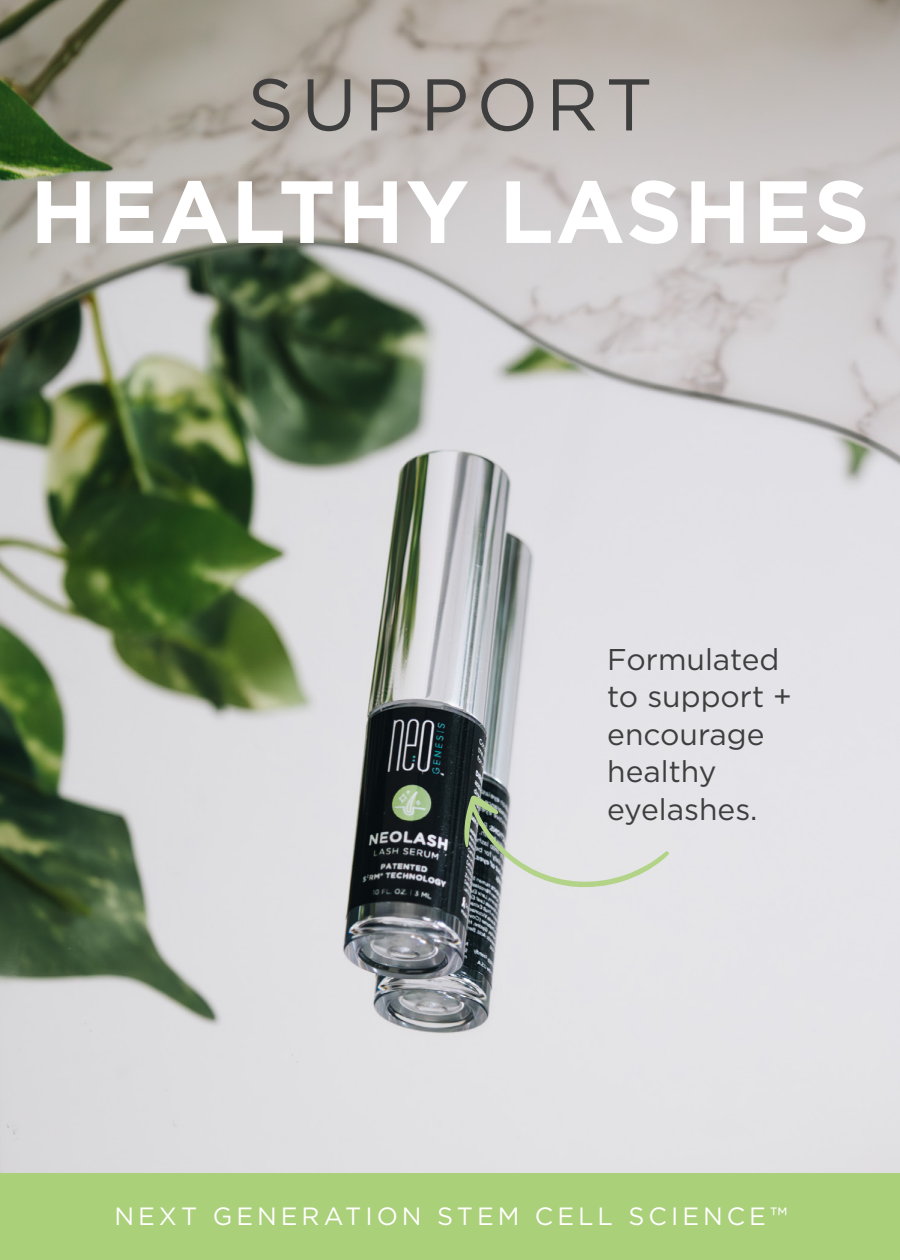
<style>
.page{position:relative;width:900px;height:1260px;background:#fff}
.page>*{position:absolute;margin:0;border:0;box-sizing:border-box;transform-origin:0 0}
.t1{font:700 88px "Gotham";letter-spacing:.02em;color:#fff}
.t2{font:73px "Gotham";letter-spacing:.1em;color:#3e3e3f}
.t3{font:30px/37.5px "Gotham";color:#3e3e3f}
.t4{font:25px "Gotham";letter-spacing:.16em;color:#fff}
</style>
<div class="page">
<img style="left:0;top:0;width:900px;height:1174px">
<svg style="left:464px;top:795px;width:206px;height:93px"></svg>
<div style="left:0;top:1174px;width:900px;height:86px;background:#abd07a"></div>
<p class="t2" style="left:247px;top:58px;width:407px">SUPPORT</p>
<p class="t1" style="left:30px;top:153px;width:841px">HEALTHY LASHES</p>
<p class="t3" style="left:607px;top:640px;width:186px">Formulated to support + encourage healthy eyelashes.</p>
<p class="t4" style="left:114px;top:1200px;width:674px">NEXT GENERATION STEM CELL SCIENCE™</p>
</div>
